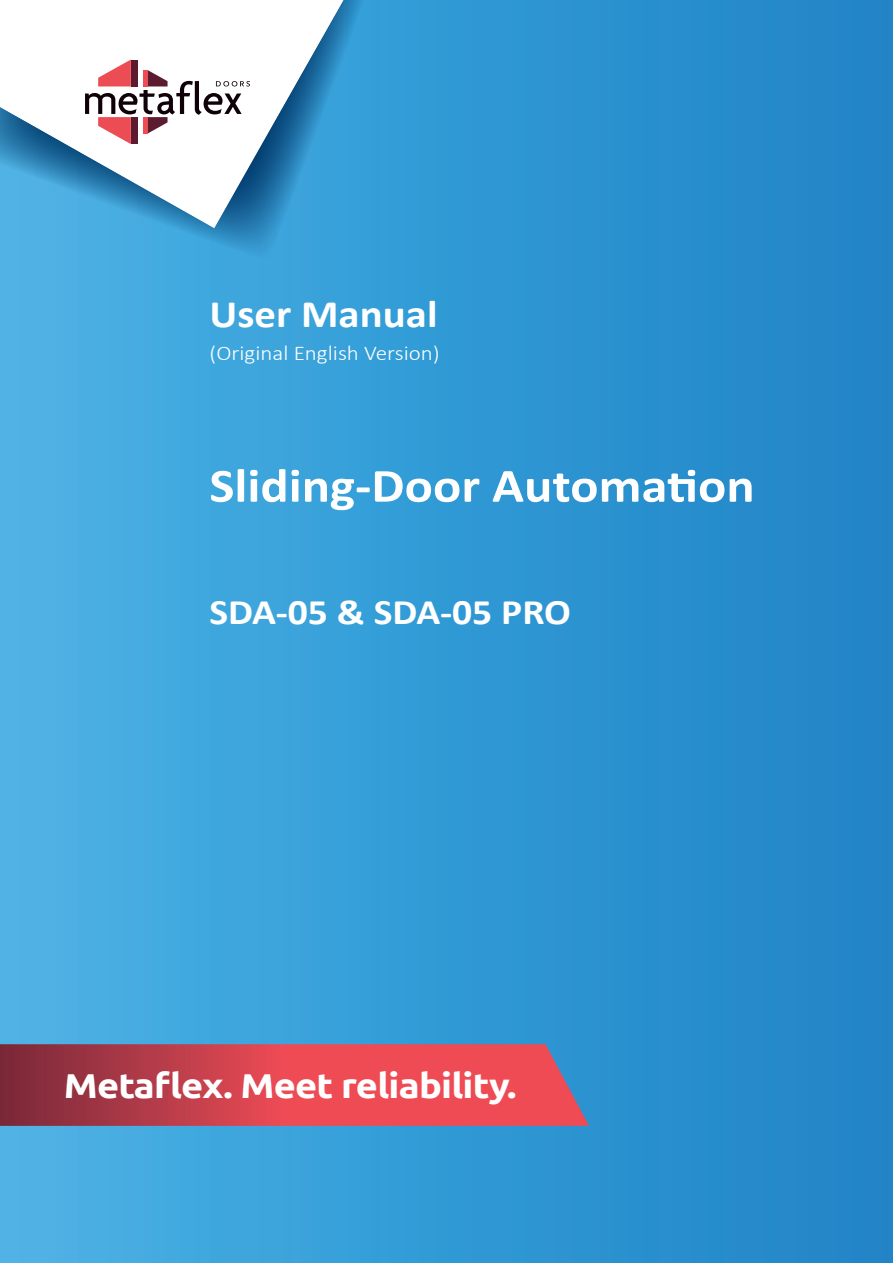
<style>
.page{position:relative;width:893px;height:1263px;background:#fff}
.page>*{position:absolute;margin:0;border:0;box-sizing:border-box;transform-origin:0 0}
.t1{font:700 48px "Calibri";color:#fff;scale:1.1 1}
.t2{font:700 39px "Calibri";color:#fff;scale:1.1 1}
.t3{font:700 36px "Calibri";color:#fff;scale:1.1 1}
.t4{font:700 34.5px "Ubuntu";letter-spacing:-.02em;color:#fff;scale:1.1 1}
.t5{font:300 21px "Calibri";color:#fff;scale:1.1 1}
</style>
<div class="page">
<div style="left:0;top:0;width:893px;height:1263px;background:linear-gradient(to right,#4cb3e5,#1d83c6)"></div>
<svg style="left:0;top:0;width:382px;height:264px;background:#3ea4db"></svg>
<svg style="left:0;top:0;width:366px;height:228px;background:#359fd7"></svg>
<svg style="left:0;top:0;width:355px;height:227px"></svg>
<svg style="left:61px;top:21px;width:201px;height:123px"></svg>
<svg style="left:0;top:1044px;width:589px;height:82px;background:#c94553"></svg>
<p class="t2" style="left:209px;top:286px;width:209px">User Manual</p>
<p class="t5" style="left:209px;top:340px;width:211px">(Original English Version)</p>
<h1 class="t1" style="left:209px;top:452px;width:497px">Sliding-Door Automation</h1>
<p class="t3" style="left:209px;top:587px;width:330px">SDA-05 &amp; SDA-05 PRO</p>
<p class="t4" style="left:64px;top:1065px;width:413px">Metaflex. Meet reliability.</p>
</div>
